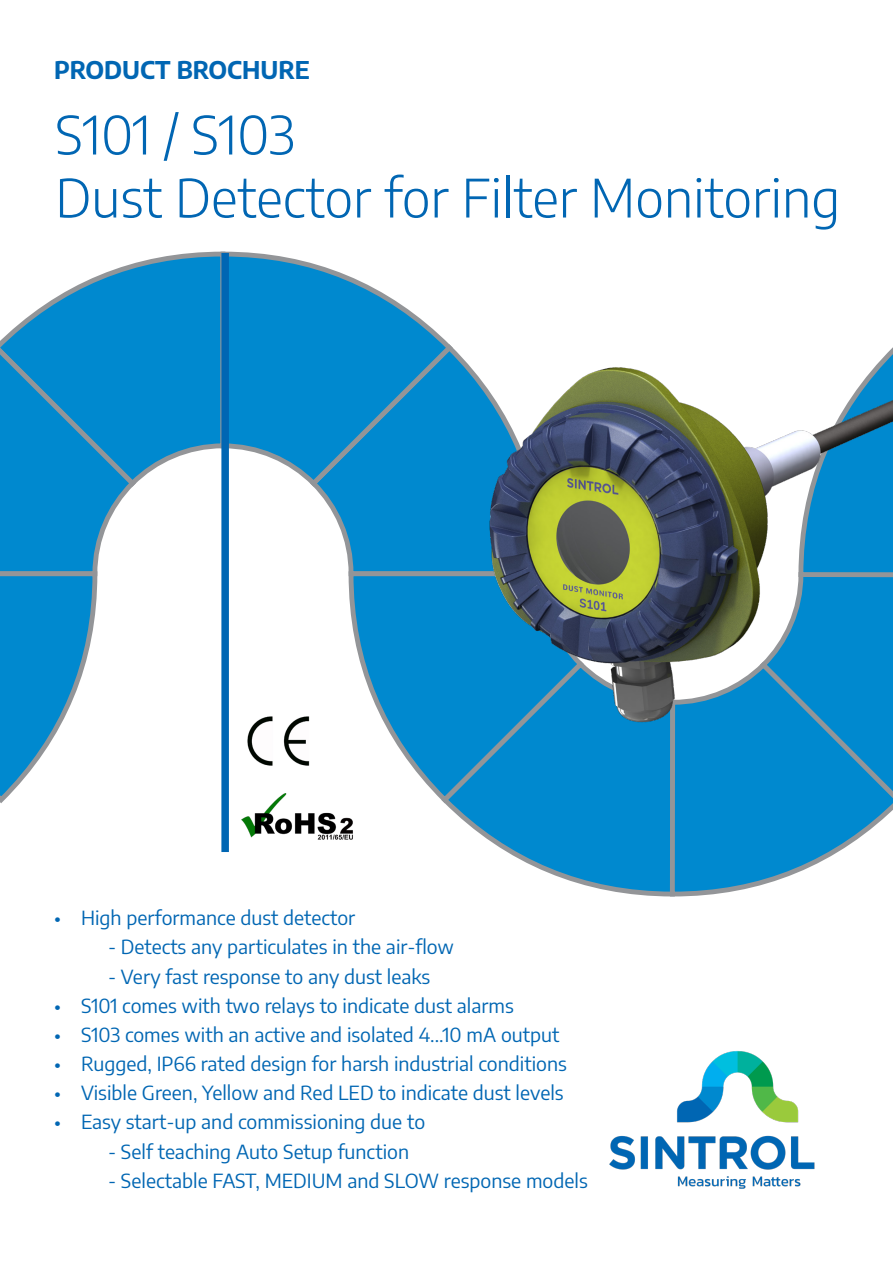
<style>
.page{position:relative;width:893px;height:1263px;background:#fff}
.page>*{position:absolute;margin:0;border:0;box-sizing:border-box;transform-origin:0 0}
.t1{font:300 52.5px/63px "Encode Sans";color:#0166b3}
.t2{font:700 24px "Encode Sans";color:#0166b3}
.t3{font:19.5px "Encode Sans";color:#0166b3}
</style>
<div class="page">
<svg style="left:0;top:251px;width:218px;height:230px"></svg>
<svg style="left:0;top:341px;width:139px;height:462px"></svg>
<svg style="left:316px;top:351px;width:152px;height:218px;background:#2698d3"></svg>
<svg style="left:218px;top:251px;width:238px;height:239px"></svg>
<svg style="left:348px;top:569px;width:120px;height:227px"></svg>
<svg style="left:438px;top:657px;width:229px;height:240px"></svg>
<svg style="left:667px;top:741px;width:226px;height:156px"></svg>
<svg style="left:756px;top:347px;width:137px;height:461px;background:#2698d2"></svg>
<div style="left:221px;top:253px;width:8px;height:599px;background:#0066b3"></div>
<img style="left:468px;top:357px;width:425px;height:384px">
<img style="left:247px;top:716px;width:63px;height:50px">
<img style="left:241px;top:793px;width:112px;height:47px">
<img style="left:609px;top:1051px;width:206px;height:138px">
<p class="t2" style="left:54px;top:52px;width:257px">PRODUCT BROCHURE</p>
<p class="t1" style="left:55px;top:101px;width:786px">S101 / S103<br>Dust Detector for Filter Monitoring</p>
<p class="t3" style="left:54px;top:904px;width:303px">• High performance dust detector</p>
<p class="t3" style="left:108px;top:933px;width:347px">- Detects any particulates in the air-flow</p>
<p class="t3" style="left:108px;top:963px;width:324px">- Very fast response to any dust leaks</p>
<p class="t3" style="left:54px;top:992px;width:461px">• S101 comes with two relays to indicate dust alarms</p>
<p class="t3" style="left:54px;top:1021px;width:507px">• S103 comes with an active and isolated 4...10 mA output</p>
<p class="t3" style="left:54px;top:1050px;width:514px">• Rugged, IP66 rated design for harsh industrial conditions</p>
<p class="t3" style="left:54px;top:1079px;width:511px">• Visible Green, Yellow and Red LED to indicate dust levels</p>
<p class="t3" style="left:54px;top:1108px;width:373px">• Easy start-up and commissioning due to</p>
<p class="t3" style="left:108px;top:1137px;width:303px">- Self teaching Auto Setup function</p>
<p class="t3" style="left:108px;top:1167px;width:481px">- Selectable FAST, MEDIUM and SLOW response models</p>
</div>
